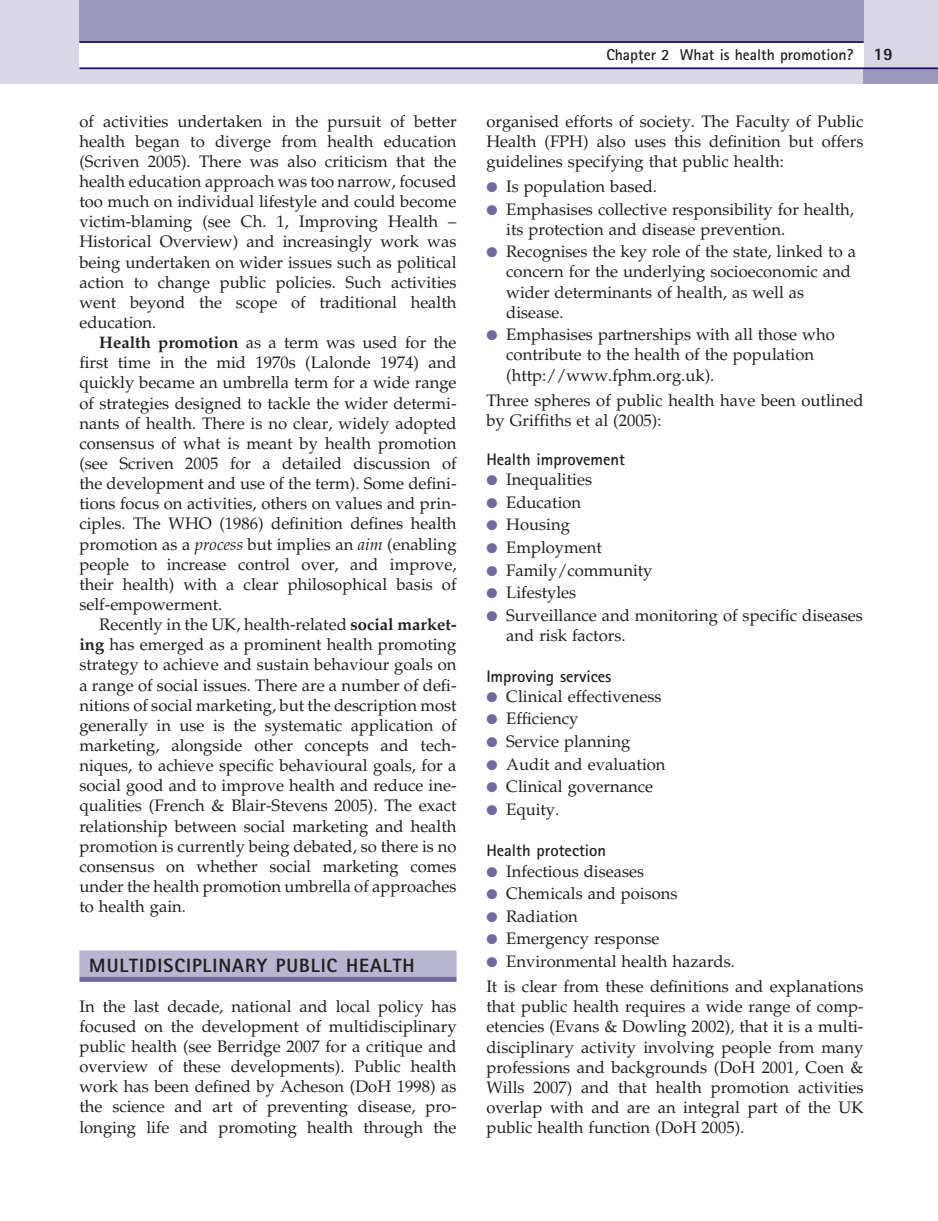
<style>
.page{position:relative;width:938px;height:1221px;background:#fff}
.page>*{position:absolute;margin:0;border:0;box-sizing:border-box;transform-origin:0 0}
.t1{font:800 19.25px "Rotis Sans Serif";letter-spacing:.05em;color:#231f20}
.t2{font:16.62px/20.1px "Palatino";color:#231f20;text-align:justify}
.t3{font:700 16.62px "Rotis Sans Serif";color:#231f20}
.t4{font:700 15.75px "Rotis Sans Serif";color:#231f20}
.s1{font-weight:700}
.s2{font-style:italic}
.s3{font-weight:800;font-size:17.5px}
.s4{color:#716a9d}
</style>
<div class="page">
<div style="left:0;top:0;width:938px;height:84px;background:#d9d7e6"></div>
<div style="left:79px;top:0;width:784px;height:42px;background:#9d99be"></div>
<div style="left:79px;top:42px;width:784px;height:26px;background:#fff"></div>
<div style="left:863px;top:68px;width:75px;height:16px;background:#9d99be"></div>
<hr style="left:79px;top:67px;width:859px;height:2px;background:#1a0e60">
<hr style="left:79px;top:41px;width:784px;height:2px;background:#1a0e60">
<div style="left:79px;top:950px;width:377px;height:26px;background:#b7b5d0"></div>
<div style="left:79px;top:976px;width:377px;height:5px;background:#716a9d"></div>
<p class="t2" style="left:79px;top:111px;width:379px">of activities undertaken in the pursuit of better health began to diverge from health education (Scriven 2005). There was also criticism that the health education approach was too narrow, focused too much on individual lifestyle and could become victim-blaming (see Ch. 1, Improving Health – Historical Overview) and increasingly work was being undertaken on wider issues such as political action to change public policies. Such activities went beyond the scope of traditional health education.</p>
<p class="t2" style="left:79px;top:333px;width:379px;text-indent:20px"><span class="s1">Health promotion</span> as a term was used for the first time in the mid 1970s (Lalonde 1974) and quickly became an umbrella term for a wide range of strategies designed to tackle the wider determi&shy;nants of health. There is no clear, widely adopted consensus of what is meant by health promotion (see Scriven 2005 for a detailed discussion of the development and use of the term). Some defini&shy;tions focus on activities, others on values and prin&shy;ciples. The WHO (1986) definition defines health promotion as a <span class="s2">process</span> but implies an <span class="s2">aim</span> (enabling people to increase control over, and improve, their health) with a clear philosophical basis of self-empowerment.</p>
<p class="t2" style="left:79px;top:614px;width:379px;text-indent:20px">Recently in the UK, health-related <span class="s1">social market&shy;ing</span> has emerged as a prominent health promoting strategy to achieve and sustain behaviour goals on a range of social issues. There are a number of defi&shy;nitions of social marketing, but the description most generally in use is the systematic application of marketing, alongside other concepts and tech&shy;niques, to achieve specific behavioural goals, for a social good and to improve health and reduce ine&shy;qualities (French &amp; Blair-Stevens 2005). The exact relationship between social marketing and health promotion is currently being debated, so there is no consensus on whether social marketing comes under the health promotion umbrella of approaches to health gain.</p>
<p class="t1" style="left:89px;top:952px;width:327px">MULTIDISCIPLINARY PUBLIC HEALTH</p>
<p class="t2" style="left:79px;top:996px;width:379px">In the last decade, national and local policy has focused on the development of multidisciplinary public health (see Berridge 2007 for a critique and overview of these developments). Public health work has been defined by Acheson (DoH 1998) as the science and art of preventing disease, pro&shy;longing life and promoting health through the</p>
<p class="t4" style="left:606px;top:44px;width:288px">Chapter 2 What is health promotion? <span class="s3">19</span></p>
<p class="t2" style="left:486px;top:111px;width:378px">organised efforts of society. The Faculty of Public Health (FPH) also uses this definition but offers guidelines specifying that public health:</p>
<p class="t2" style="left:486px;top:176px;width:172px"><span class="s4">●</span> Is population based.</p>
<p class="t2" style="left:506px;top:199px;width:349px;text-indent:-20px"><span class="s4">●</span> Emphasises collective responsibility for health, its protection and disease prevention.</p>
<p class="t2" style="left:506px;top:242px;width:351px;text-align:left;text-indent:-20px"><span class="s4">●</span> Recognises the key role of the state, linked to a concern for the underlying socioeconomic and wider determinants of health, as well as disease.</p>
<p class="t2" style="left:506px;top:325px;width:330px;text-align:left;text-indent:-20px"><span class="s4">●</span> Emphasises partnerships with all those who contribute to the health of the population (http://www.fphm.org.uk).</p>
<p class="t2" style="left:486px;top:390px;width:378px">Three spheres of public health have been outlined by Griffiths et al (2005):</p>
<p class="t3" style="left:486px;top:449px;width:140px">Health improvement</p>
<p class="t2" style="left:486px;top:469px;width:107px"><span class="s4">●</span> Inequalities</p>
<p class="t2" style="left:486px;top:492px;width:96px"><span class="s4">●</span> Education</p>
<p class="t2" style="left:486px;top:515px;width:85px"><span class="s4">●</span> Housing</p>
<p class="t2" style="left:486px;top:537px;width:117px"><span class="s4">●</span> Employment</p>
<p class="t2" style="left:486px;top:560px;width:168px"><span class="s4">●</span> Family/community</p>
<p class="t2" style="left:486px;top:582px;width:91px"><span class="s4">●</span> Lifestyles</p>
<p class="t2" style="left:506px;top:605px;width:358px;text-indent:-20px"><span class="s4">●</span> Surveillance and monitoring of specific diseases and risk factors.</p>
<p class="t3" style="left:486px;top:665px;width:126px">Improving services</p>
<p class="t2" style="left:486px;top:686px;width:177px"><span class="s4">●</span> Clinical effectiveness</p>
<p class="t2" style="left:486px;top:709px;width:94px"><span class="s4">●</span> Efficiency</p>
<p class="t2" style="left:486px;top:731px;width:145px"><span class="s4">●</span> Service planning</p>
<p class="t2" style="left:486px;top:754px;width:181px"><span class="s4">●</span> Audit and evaluation</p>
<p class="t2" style="left:486px;top:776px;width:168px"><span class="s4">●</span> Clinical governance</p>
<p class="t2" style="left:486px;top:799px;width:74px"><span class="s4">●</span> Equity.</p>
<p class="t3" style="left:486px;top:840px;width:121px">Health protection</p>
<p class="t2" style="left:486px;top:861px;width:159px"><span class="s4">●</span> Infectious diseases</p>
<p class="t2" style="left:486px;top:883px;width:193px"><span class="s4">●</span> Chemicals and poisons</p>
<p class="t2" style="left:486px;top:906px;width:93px"><span class="s4">●</span> Radiation</p>
<p class="t2" style="left:486px;top:929px;width:175px"><span class="s4">●</span> Emergency response</p>
<p class="t2" style="left:486px;top:949px;width:378px;line-height:25px"><span class="s4">●</span> Environmental health hazards.<br>It is clear from these definitions and explanations</p>
<p class="t2" style="left:486px;top:996px;width:379px">that public health requires a wide range of comp&shy;etencies (Evans &amp; Dowling 2002), that it is a multi&shy;disciplinary activity involving people from many professions and backgrounds (DoH 2001, Coen &amp; Wills 2007) and that health promotion activities overlap with and are an integral part of the UK public health function (DoH 2005).</p>
</div>
